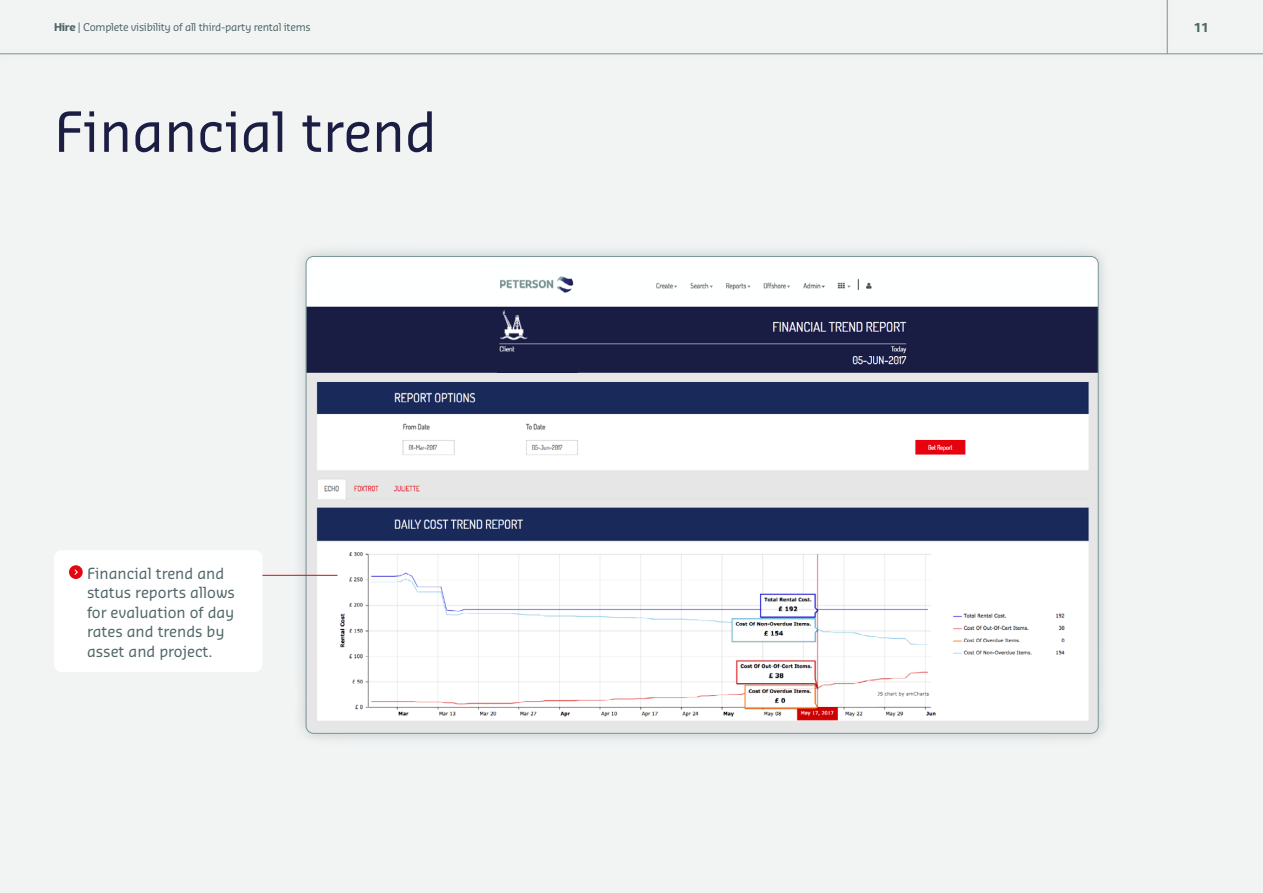
<style>
.page{position:relative;width:1263px;height:893px;background:#f2f4f4}
.page>*{position:absolute;margin:0;border:0;box-sizing:border-box;transform-origin:0 0}
.t1{font:54px "Sansa Pro";color:#1b1e42}
.t2{font:15px/19.5px "Sansa Pro";color:#4f6566}
.t3{font:700 12px "Sansa Pro";color:#4f6566}
.t4{font:10.5px "Sansa Pro";letter-spacing:-.025em;color:#4f6566}
.s1{font-weight:700}
</style>
<div class="page">
<hr style="left:0;top:54px;width:1263px;height:1px;background:#799495">
<div style="left:1154px;top:0;width:26px;height:63px;background:#4f6566;opacity:.3"></div>
<hr style="left:1167px;top:0;width:1px;height:54px;background:#799495">
<div style="left:293px;top:243px;width:819px;height:504px;background:#4f6566;opacity:.3"></div>
<div style="left:306px;top:256px;width:792px;height:477px;background:#fff;border-radius:8px"></div>
<img style="left:306px;top:276px;width:792px;height:457px">
<div style="left:497px;top:355px;width:81px;height:17px;background:#1a1d43"></div>
<div style="left:873px;top:275px;width:61px;height:19px;background:#feffff"></div>
<hr style="left:256px;top:575px;width:81px;height:1px;background:#e30613">
<div style="left:54px;top:550px;width:208px;height:122px;background:#fff;border-radius:8px"></div>
<div style="left:69px;top:565px;width:14px;height:14px;background:#e30613;border-radius:50%"></div>
<svg style="left:74px;top:569px;width:4px;height:6px"></svg>
<p class="t4" style="left:54px;top:20px;width:258px"><span class="s1">Hire</span> | Complete visibility of all third-party rental items</p>
<p class="t3" style="left:1194px;top:19px;width:16px">11</p>
<h1 class="t1" style="left:54px;top:95px;width:384px">Financial trend</h1>
<p class="t2" style="left:87px;top:563px;width:149px">Financial trend and status reports allows for evaluation of day rates and trends by asset and project.</p>
</div>
